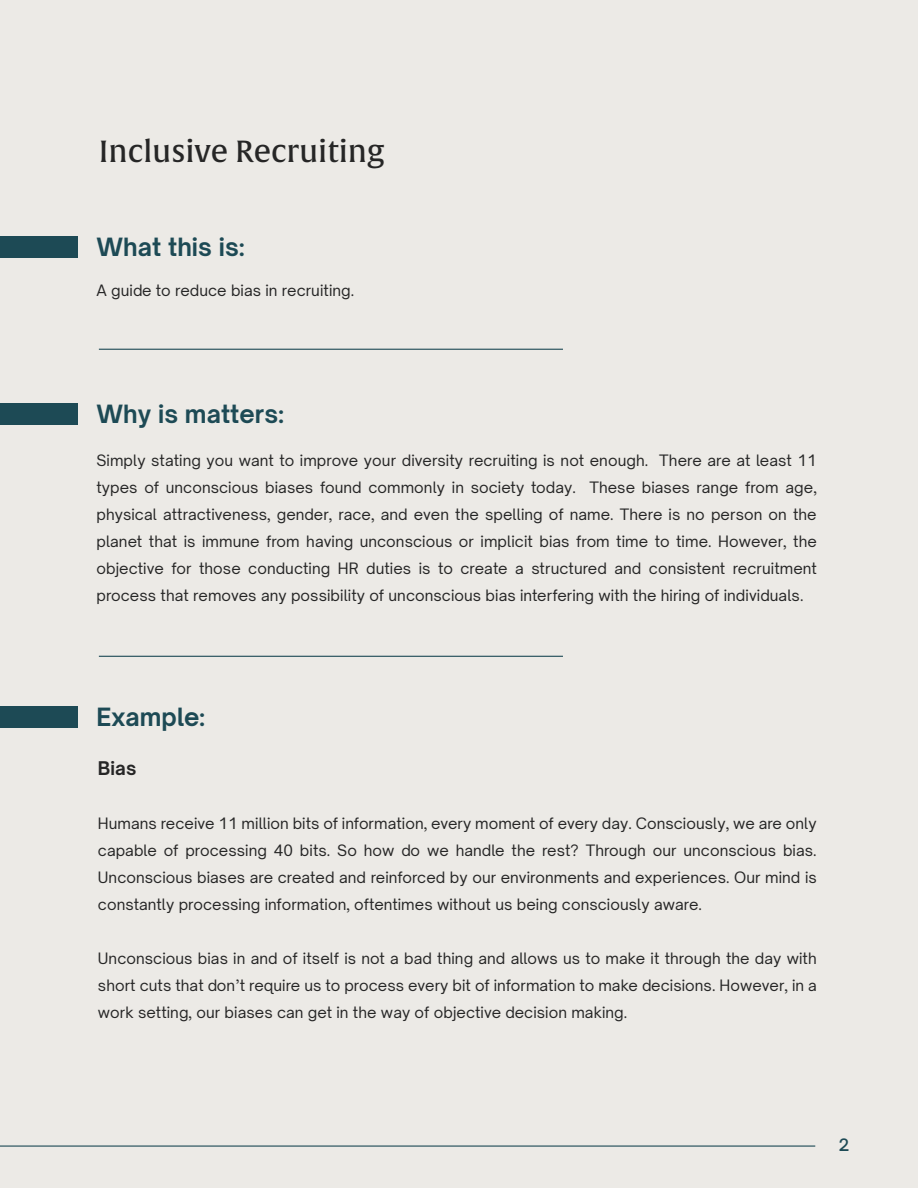
<style>
.page{position:relative;width:918px;height:1188px;background:#eceae6}
.page>*{position:absolute;margin:0;border:0;box-sizing:border-box;transform-origin:0 0}
.t1{font:30px "Alverata Md";color:#262626}
.t2{font:700 24px "Open Sauce One";letter-spacing:.005em;color:#1d4a55}
.t3{font:700 18px "Open Sauce One";color:#262626}
.t4{font:500 16.5px "Open Sauce One";color:#1d4a55}
.t5{font:15px/27px "Open Sauce One";letter-spacing:.005em;color:#262626;text-align:justify}
</style>
<div class="page">
<hr style="left:0;top:1146px;width:815px;height:1px;background:#1d4a55">
<hr style="left:99px;top:656px;width:464px;height:1px;background:#1d4a55">
<hr style="left:99px;top:349px;width:464px;height:1px;background:#1d4a55">
<div style="left:0;top:236px;width:78px;height:21px;background:#1d4a55"></div>
<div style="left:0;top:403px;width:78px;height:21px;background:#1d4a55"></div>
<div style="left:0;top:707px;width:78px;height:21px;background:#1d4a55"></div>
<h1 class="t1" style="left:99px;top:133px;width:287px">Inclusive Recruiting</h1>
<h2 class="t2" style="left:96px;top:231px;width:150px">What this is:</h2>
<p class="t5" style="left:96px;top:276px;width:259px">A guide to reduce bias in recruiting.</p>
<h2 class="t2" style="left:96px;top:398px;width:189px">Why is matters:</h2>
<p class="t5" style="left:96px;top:447px;width:722px">Simply stating you want to improve your diversity recruiting is not enough. There are at least 11 types of unconscious biases found commonly in society today. These biases range from age, physical attractiveness, gender, race, and even the spelling of name. There is no person on the planet that is immune from having unconscious or implicit bias from time to time. However, the objective for those conducting HR duties is to create a structured and consistent recruitment process that removes any possibility of unconscious bias interfering with the hiring of individuals.</p>
<h2 class="t2" style="left:96px;top:702px;width:110px">Example:</h2>
<p class="t3" style="left:98px;top:756px;width:40px">Bias</p>
<p class="t5" style="left:98px;top:809px;width:720px">Humans receive 11 million bits of information, every moment of every day. Consciously, we are only capable of processing 40 bits. So how do we handle the rest? Through our unconscious bias.<br>Unconscious biases are created and reinforced by our environments and experiences. Our mind is constantly processing information, oftentimes without us being consciously aware.</p>
<p class="t5" style="left:98px;top:944px;width:720px">Unconscious bias in and of itself is not a bad thing and allows us to make it through the day with short cuts that don’t require us to process every bit of information to make decisions. However, in a work setting, our biases can get in the way of objective decision making.</p>
<p class="t4" style="left:839px;top:1134px;width:12px">2</p>
</div>
